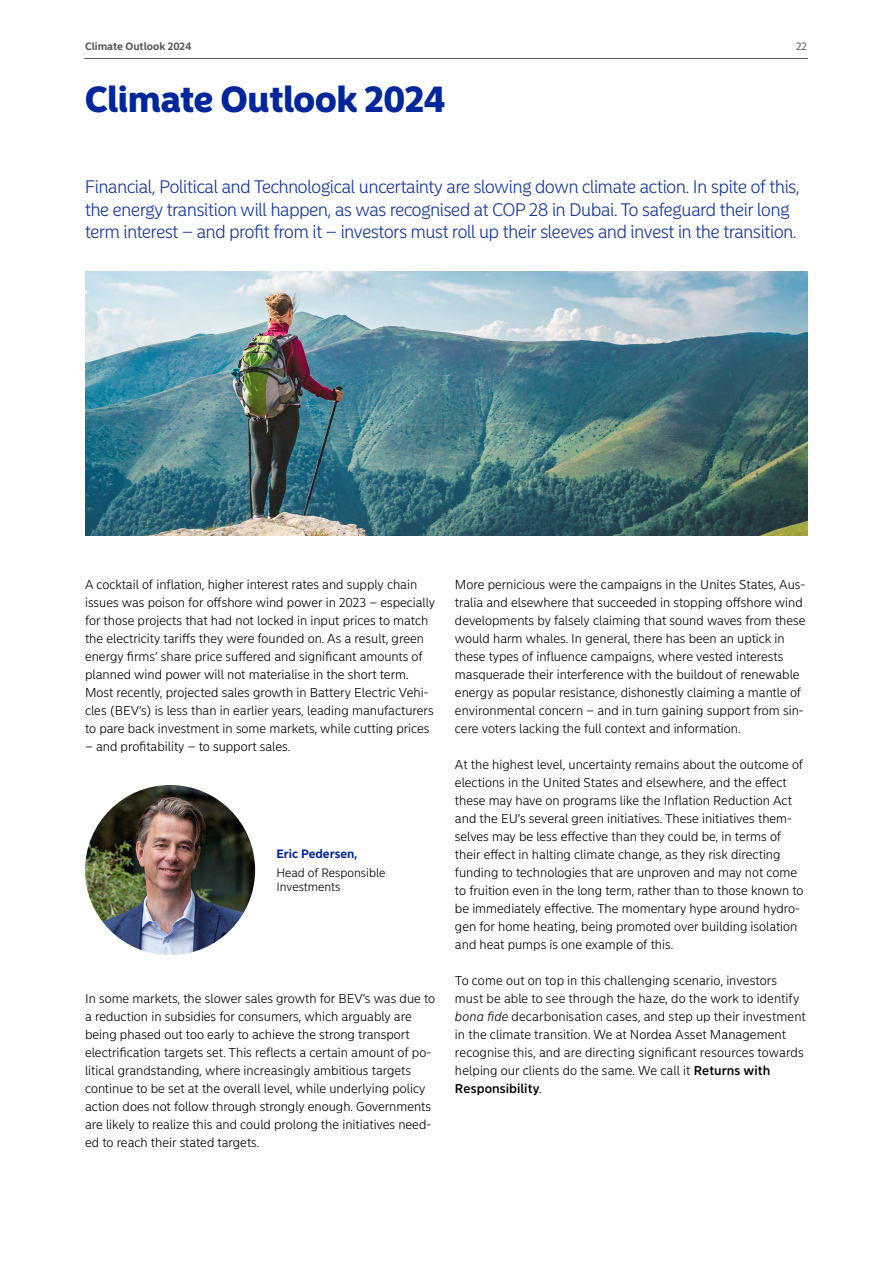
<style>
.page{position:relative;width:893px;height:1263px;background:#fff}
.page>*{position:absolute;margin:0;border:0;box-sizing:border-box;transform-origin:0 0}
.t1{font:900 36px "Nordea Sans Large";color:#00269b}
.t2{font:300 18px/22.5px "Nordea Sans Large";letter-spacing:-.005em;color:#17369d}
.t3{font:300 12.75px/18px "Nordea Sans Small";color:#000}
.t4{font:300 12px/14.4px "Nordea Sans Small";color:#000}
.t5{font:700 12px "Nordea Sans Small";color:#00269b}
.t6{font:700 10.5px "Nordea Sans Small";color:#575756}
.t7{font:10.5px "Nordea Sans Small";color:#575756}
.s1{font-style:italic}
.s2{font-weight:500}
</style>
<div class="page">
<img style="left:85px;top:272px;width:723px;height:264px">
<hr style="left:84px;top:58px;width:724px;height:1px;background:#575756">
<img style="left:85px;top:785px;width:170px;height:170px;border-radius:85px">
<p class="t6" style="left:85px;top:40px;width:108px">Climate Outlook 2024</p>
<p class="t7" style="left:796px;top:40px;width:12px">22</p>
<h1 class="t1" style="left:85px;top:77px;width:362px">Climate Outlook 2024</h1>
<p class="t2" style="left:85px;top:176px;width:716px">Financial, Political and Technological uncertainty are slowing down climate action. In spite of this, the energy transition will happen, as was recognised at COP 28 in Dubai. To safeguard their long term interest – and profit from it – investors must roll up their sleeves and invest in the transition.</p>
<p class="t3" style="left:85px;top:576px;width:352px">A cocktail of inflation, higher interest rates and supply chain issues was poison for offshore wind power in 2023 – especially for those projects that had not locked in input prices to match the electricity tariffs they were founded on. As a result, green energy firms’ share price suffered and significant amounts of planned wind power will not materialise in the short term.<br>Most recently, projected sales growth in Battery Electric Vehi&shy;cles (BEV’s) is less than in earlier years, leading manufacturers to pare back investment in some markets, while cutting prices</p>
<p class="t3" style="left:85px;top:738px;width:207px">– and profitability – to support sales.</p>
<p class="t5" style="left:276px;top:846px;width:82px">Eric Pedersen,</p>
<p class="t4" style="left:276px;top:865px;width:110px">Head of Responsible<br>Investments</p>
<p class="t3" style="left:85px;top:990px;width:352px">In some markets, the slower sales growth for BEV’s was due to a reduction in subsidies for consumers, which arguably are being phased out too early to achieve the strong transport electrification targets set. This reflects a certain amount of po&shy;litical grandstanding, where increasingly ambitious targets continue to be set at the overall level, while underlying policy action does not follow through strongly enough. Governments are likely to realize this and could prolong the initiatives need&shy;ed to reach their stated targets.</p>
<p class="t3" style="left:455px;top:576px;width:352px">More pernicious were the campaigns in the Unites States, Aus&shy;tralia and elsewhere that succeeded in stopping offshore wind developments by falsely claiming that sound waves from these would harm whales. In general, there has been an uptick in these types of influence campaigns, where vested interests masquerade their interference with the buildout of renewable energy as popular resistance, dishonestly claiming a mantle of environmental concern – and in turn gaining support from sin&shy;cere voters lacking the full context and information.</p>
<p class="t3" style="left:455px;top:756px;width:350px">At the highest level, uncertainty remains about the outcome of elections in the United States and elsewhere, and the effect these may have on programs like the Inflation Reduction Act and the EU’s several green initiatives. These initiatives them&shy;selves may be less effective than they could be, in terms of their effect in halting climate change, as they risk directing funding to technologies that are unproven and may not come to fruition even in the long term, rather than to those known to be immediately effective. The momentary hype around hydro&shy;gen for home heating, being promoted over building isolation and heat pumps is one example of this.</p>
<p class="t3" style="left:455px;top:972px;width:352px">To come out on top in this challenging scenario, investors must be able to see through the haze, do the work to identify <span class="s1">bona fide</span> decarbonisation cases, and step up their investment in the climate transition. We at Nordea Asset Management recognise this, and are directing significant resources towards helping our clients do the same. We call it <span class="s2">Returns with Responsibility</span>.</p>
</div>
